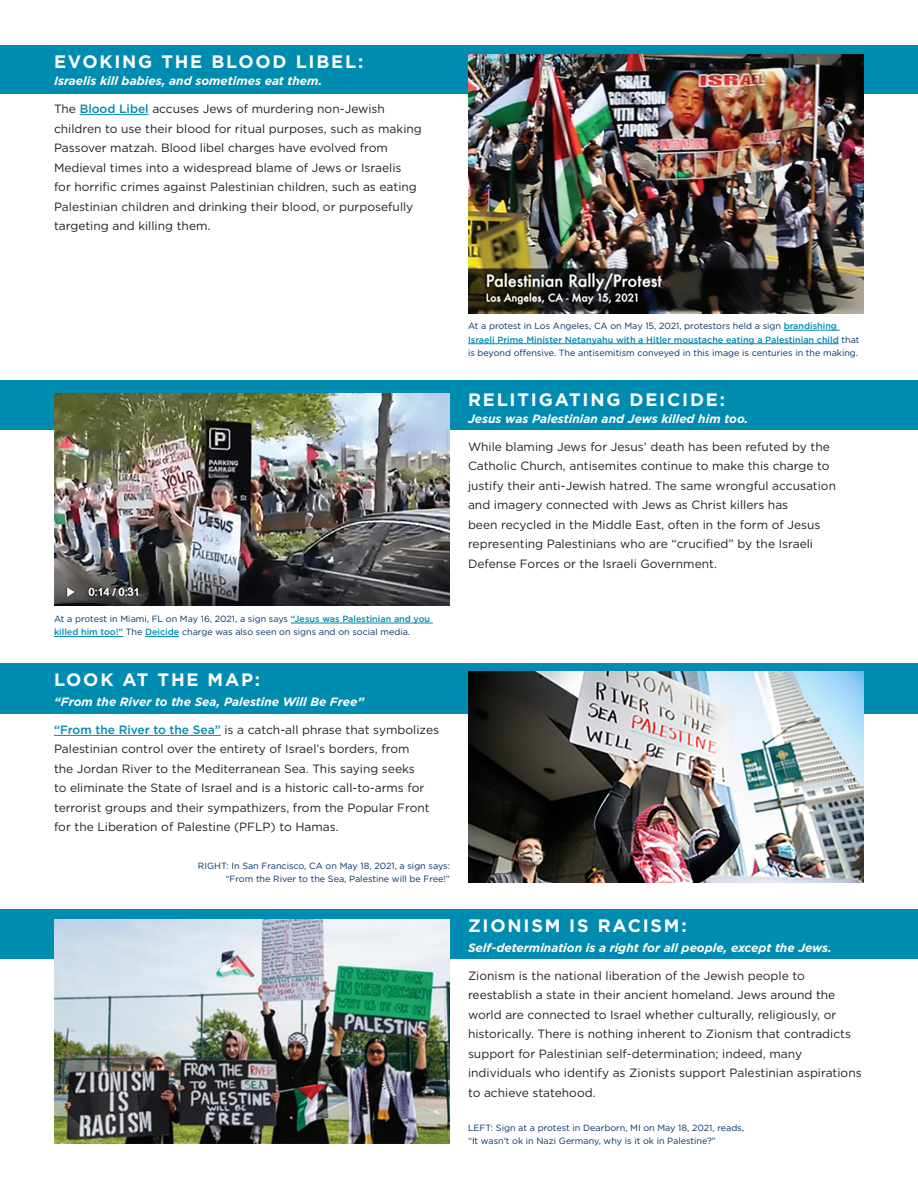
<style>
.page{position:relative;width:918px;height:1188px;background:#fff}
.page>*{position:absolute;margin:0;border:0;box-sizing:border-box;transform-origin:0 0}
.t1{font:700 18px "Gotham";letter-spacing:.1em;color:#fff}
.t2{font:12px/19.5px "Gotham";color:#231f20}
.t3{font:italic 700 12px "Gotham";color:#fff}
.t4{font:9px/13.5px "Gotham";color:#003165}
.s1{font-weight:500;color:#008bb0}
</style>
<div class="page">
<div style="left:0;top:45px;width:918px;height:48px;background:#008bb0"></div>
<div style="left:0;top:380px;width:918px;height:50px;background:#008bb0"></div>
<div style="left:0;top:663px;width:918px;height:51px;background:#008bb0"></div>
<div style="left:0;top:909px;width:918px;height:50px;background:#008bb0"></div>
<hr style="left:80px;top:114px;width:69px;height:1px;background:#008bb0">
<img style="left:468px;top:54px;width:396px;height:259px">
<img style="left:54px;top:393px;width:396px;height:213px">
<hr style="left:54px;top:735px;width:167px;height:1px;background:#008bb0">
<img style="left:468px;top:672px;width:396px;height:210px">
<img style="left:54px;top:920px;width:396px;height:223px">
<hr style="left:784px;top:330px;width:56px;height:1px;background:#008bb0">
<hr style="left:468px;top:343px;width:371px;height:1px;background:#008bb0">
<hr style="left:291px;top:623px;width:142px;height:1px;background:#008bb0">
<hr style="left:54px;top:636px;width:69px;height:1px;background:#008bb0">
<hr style="left:145px;top:636px;width:34px;height:1px;background:#008bb0">
<h1 class="t1" style="left:54px;top:50px;width:311px">EVOKING THE BLOOD LIBEL:</h1>
<p class="t3" style="left:54px;top:73px;width:270px">Israelis kill babies, and sometimes eat them.</p>
<p class="t2" style="left:54px;top:99px;width:369px">The <span class="s1">Blood Libel</span> accuses Jews of murdering non-Jewish children to use their blood for ritual purposes, such as making Passover matzah. Blood libel charges have evolved from Medieval times into a widespread blame of Jews or Israelis<br>for horrific crimes against Palestinian children, such as eating Palestinian children and drinking their blood, or purposefully targeting and killing them.</p>
<p class="t4" style="left:468px;top:319px;width:393px">At a protest in Los Angeles, CA on May 15, 2021, protestors held a sign <span class="s1">brandishing<br>Israeli Prime Minister Netanyahu with a Hitler moustache eating a Palestinian child</span> that is beyond offensive. The antisemitism conveyed in this image is centuries in the making.</p>
<h1 class="t1" style="left:468px;top:388px;width:259px">RELITIGATING DEICIDE:</h1>
<p class="t3" style="left:468px;top:410px;width:282px">Jesus was Palestinian and Jews killed him too.</p>
<p class="t2" style="left:468px;top:436px;width:370px">While blaming Jews for Jesus’ death has been refuted by the Catholic Church, antisemites continue to make this charge to justify their anti-Jewish hatred. The same wrongful accusation and imagery connected with Jews as Christ killers has<br>been recycled in the Middle East, often in the form of Jesus representing Palestinians who are “crucified” by the Israeli Defense Forces or the Israeli Government.</p>
<p class="t4" style="left:54px;top:612px;width:378px">At a protest in Miami, FL on May 16, 2021, a sign says <span class="s1">“Jesus was Palestinian and you killed him too!”</span> The <span class="s1">Deicide</span> charge was also seen on signs and on social media.</p>
<h1 class="t1" style="left:54px;top:668px;width:208px">LOOK AT THE MAP:</h1>
<p class="t3" style="left:54px;top:693px;width:312px">“From the River to the Sea, Palestine Will Be Free”</p>
<p class="t2" style="left:54px;top:720px;width:387px"><span class="s1">“From the River to the Sea”</span> is a catch-all phrase that symbolizes Palestinian control over the entirety of Israel’s borders, from<br>the Jordan River to the Mediterranean Sea. This saying seeks<br>to eliminate the State of Israel and is a historic call-to-arms for terrorist groups and their sympathizers, from the Popular Front for the Liberation of Palestine (PFLP) to Hamas.</p>
<p class="t4" style="left:198px;top:859px;width:254px;text-align:right">RIGHT: In San Francisco, CA on May 18, 2021, a sign says: “From the River to the Sea, Palestine will be Free!”</p>
<h1 class="t1" style="left:468px;top:914px;width:220px">ZIONISM IS RACISM:</h1>
<p class="t3" style="left:468px;top:940px;width:366px">Self-determination is a right for all people, except the Jews.</p>
<p class="t2" style="left:468px;top:966px;width:395px">Zionism is the national liberation of the Jewish people to reestablish a state in their ancient homeland. Jews around the world are connected to Israel whether culturally, religiously, or historically. There is nothing inherent to Zionism that contradicts support for Palestinian self-determination; indeed, many individuals who identify as Zionists support Palestinian aspirations to achieve statehood.</p>
<p class="t4" style="left:468px;top:1121px;width:277px">LEFT: Sign at a protest in Dearborn, MI on May 18, 2021, reads, “It wasn’t ok in Nazi Germany, why is it ok in Palestine?”</p>
</div>
